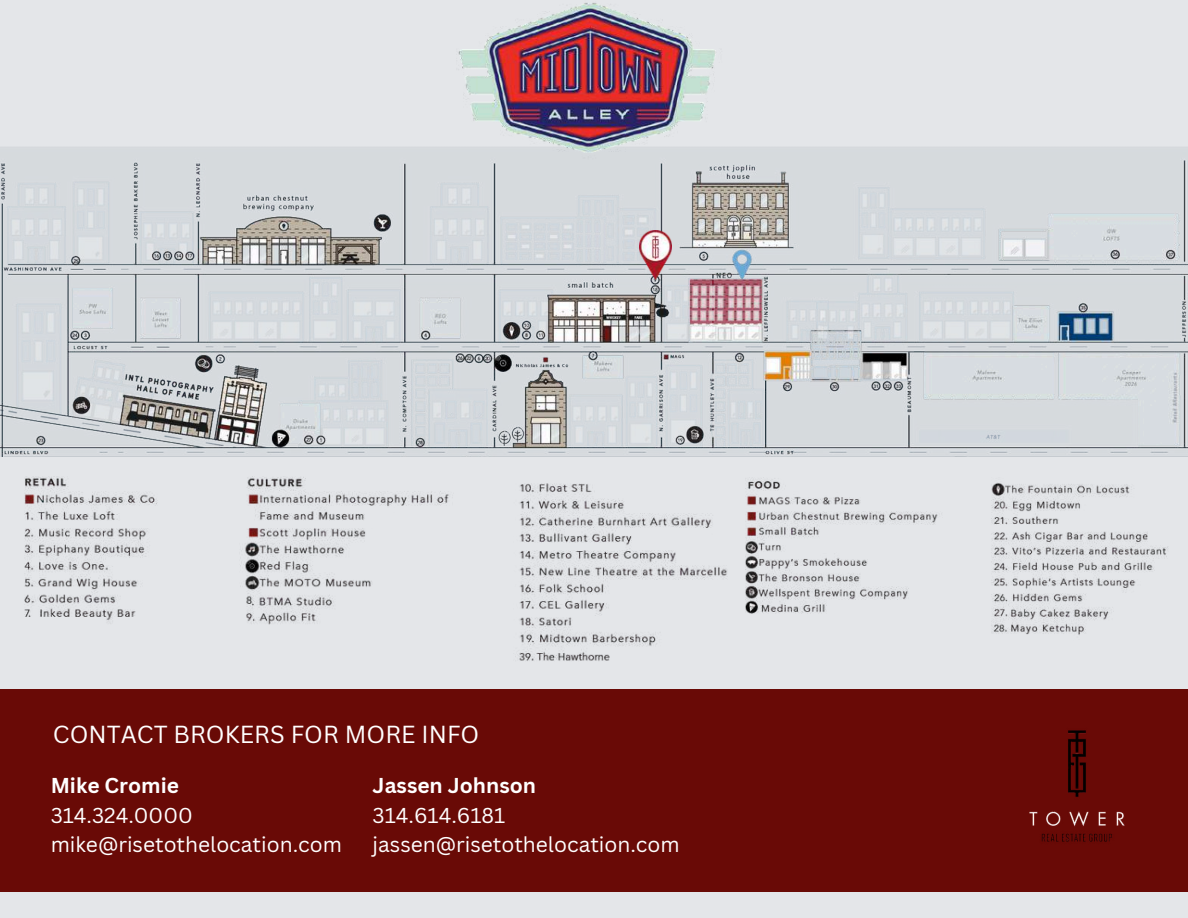
<style>
.page{position:relative;width:1188px;height:918px;background:#e4e6e9}
.page>*{position:absolute;margin:0;border:0;box-sizing:border-box;transform-origin:0 0}
.t1{font:24px "Canva Sans";color:#fff}
.t2{font:21px/29.2px "Canva Sans";color:#fff}
.t3{font:700 21px "Canva Sans";color:#fff}
</style>
<div class="page">
<div style="left:0;top:689px;width:1188px;height:202px;background:#690a06"></div>
<img style="left:1029px;top:774px;width:96px;height:68px">
<img style="left:0;top:147px;width:1188px;height:309px">
<img style="left:1px;top:416px;width:743px;height:245px">
<img style="left:711px;top:429px;width:477px;height:345px">
<img style="left:456px;top:3px;width:288px;height:286px">
<p class="t1" style="left:53px;top:717px;width:428px">CONTACT BROKERS FOR MORE INFO</p>
<p class="t3" style="left:373px;top:771px;width:165px">Jassen Johnson</p>
<p class="t2" style="left:373px;top:800px;width:309px">314.614.6181 jassen@risetothelocation.com</p>
<p class="t3" style="left:51px;top:771px;width:130px">Mike Cromie</p>
<p class="t2" style="left:51px;top:800px;width:293px">314.324.0000 mike@risetothelocation.com</p>
</div>
